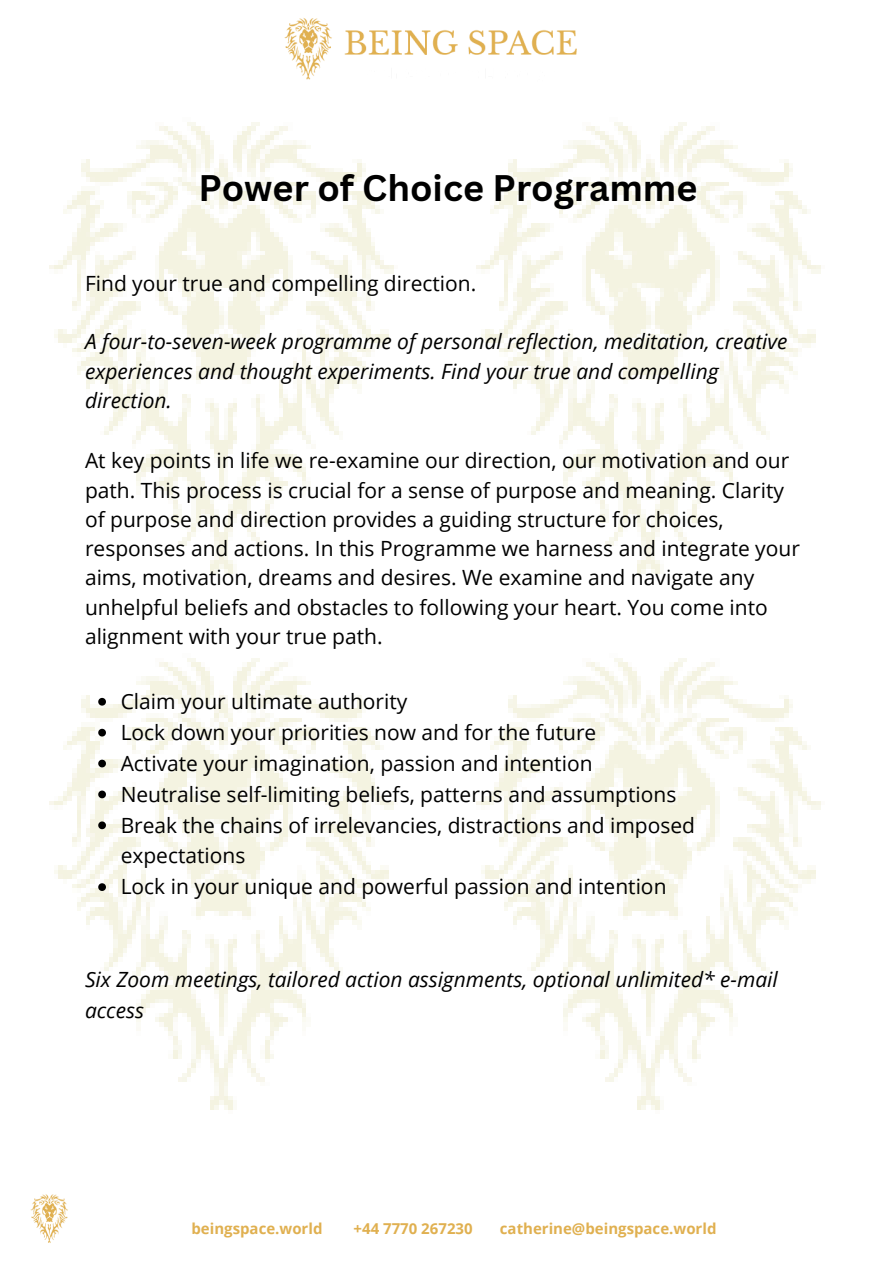
<style>
.page{position:relative;width:893px;height:1264px;background:#fff}
.page>*{position:absolute;margin:0;border:0;box-sizing:border-box;transform-origin:0 0}
.t1{font:700 36px "Canva Sans";color:#000}
.t2{font:21px/29.2px "Open Sans";color:#000}
.t3{font:italic 21px/29.2px "Open Sans";color:#000}
.t4{font:700 15px "Open Sans";color:#e0b050}
</style>
<div class="page">
<img style="left:50px;top:122px;width:344px;height:452px">
<img style="left:50px;top:658px;width:344px;height:452px">
<img style="left:476px;top:122px;width:345px;height:452px">
<img style="left:476px;top:658px;width:345px;height:452px">
<img style="left:284px;top:18px;width:293px;height:62px">
<img style="left:30px;top:1194px;width:38px;height:49px">
<svg style="left:98px;top:698px;width:8px;height:7px"></svg>
<svg style="left:98px;top:728px;width:8px;height:8px"></svg>
<svg style="left:98px;top:759px;width:8px;height:8px"></svg>
<svg style="left:98px;top:790px;width:8px;height:8px"></svg>
<svg style="left:98px;top:821px;width:8px;height:8px"></svg>
<svg style="left:98px;top:883px;width:8px;height:8px"></svg>
<p class="t1" style="left:198px;top:162px;width:500px">Power of Choice Programme</p>
<p class="t2" style="left:85px;top:268px;width:393px">Find your true and compelling direction.</p>
<p class="t3" style="left:85px;top:326px;width:704px">A four-to-seven-week programme of personal reflection, meditation, creative experiences and thought experiments. Find your true and compelling direction.</p>
<p class="t2" style="left:85px;top:445px;width:716px">At key points in life we re-examine our direction, our motivation and our path. This process is crucial for a sense of purpose and meaning. Clarity of purpose and direction provides a guiding structure for choices, responses and actions. In this Programme we harness and integrate your aims, motivation, dreams and desires. We examine and navigate any unhelpful beliefs and obstacles to following your heart. You come into alignment with your true path.</p>
<p class="t2" style="left:121px;top:686px;width:288px">Claim your ultimate authority</p>
<p class="t2" style="left:121px;top:717px;width:477px">Lock down your priorities now and for the future</p>
<p class="t2" style="left:121px;top:748px;width:473px">Activate your imagination, passion and intention</p>
<p class="t2" style="left:121px;top:778px;width:557px">Neutralise self-limiting beliefs, patterns and assumptions</p>
<p class="t2" style="left:121px;top:808px;width:576px;line-height:30.9px">Break the chains of irrelevancies, distractions and imposed expectations</p>
<p class="t2" style="left:121px;top:871px;width:547px">Lock in your unique and powerful passion and intention</p>
<p class="t3" style="left:85px;top:963px;width:694px;line-height:30.9px">Six Zoom meetings, tailored action assignments, optional unlimited* e-mail access</p>
<p class="t4" style="left:191px;top:1218px;width:132px">beingspace.world</p>
<p class="t4" style="left:353px;top:1218px;width:120px">+44 7770 267230</p>
<p class="t4" style="left:500px;top:1218px;width:218px">catherine@beingspace.world</p>
</div>
